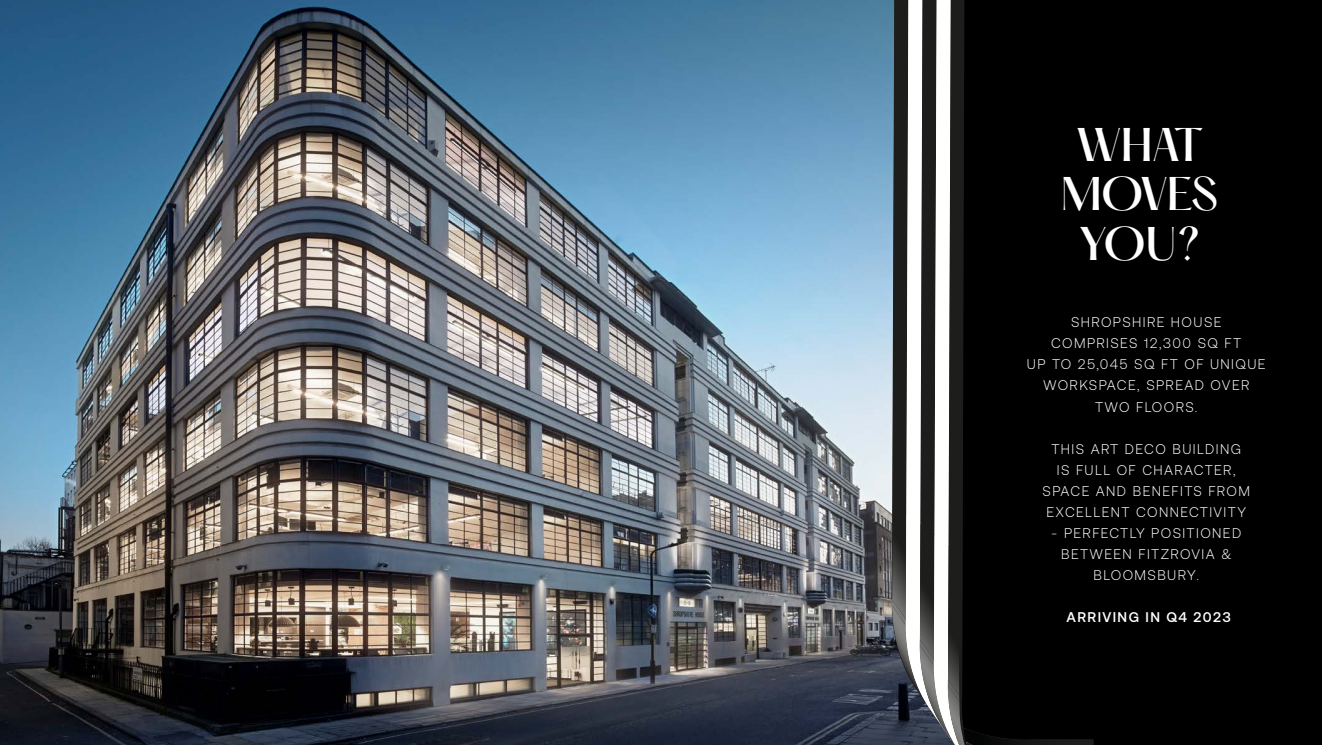
<style>
.page{position:relative;width:1322px;height:745px;background:#fff}
.page>*{position:absolute;margin:0;border:0;box-sizing:border-box;transform-origin:0 0}
.t1{font:500 41.25px/49.5px "PP Hatton";letter-spacing:-.05em;color:#fff;text-align:center}
.t2{font:300 14px/21px "Aeonik";letter-spacing:.1em;color:#fff;text-align:center}
.t3{font:500 14px "Aeonik";letter-spacing:.1em;color:#fff}
</style>
<div class="page">
<div style="left:1px;top:0;width:1321px;height:744px;background:#000"></div>
<img style="left:0;top:0;width:892px;height:744px">
<svg style="left:892px;top:0;width:201px;height:744px"></svg>
<h1 class="t1" style="left:1060px;top:122px;width:159px">WHAT<br>MOVES<br>YOU?</h1>
<p class="t2" style="left:1027px;top:312px;width:240px">SHROPSHIRE HOUSE<br>COMPRISES 12,300 SQ FT<br>UP TO 25,045 SQ FT OF UNIQUE<br>WORKSPACE, SPREAD OVER<br>TWO FLOORS.</p>
<p class="t2" style="left:1042px;top:438px;width:209px">THIS ART DECO BUILDING<br>IS FULL OF CHARACTER,<br>SPACE AND BENEFITS FROM<br>EXCELLENT CONNECTIVITY</p>
<p class="t2" style="left:1051px;top:522px;width:191px">- PERFECTLY POSITIONED<br>BETWEEN FITZROVIA &amp;<br>BLOOMSBURY.</p>
<p class="t3" style="left:1066px;top:609px;width:166px">ARRIVING IN Q4 2023</p>
</div>
